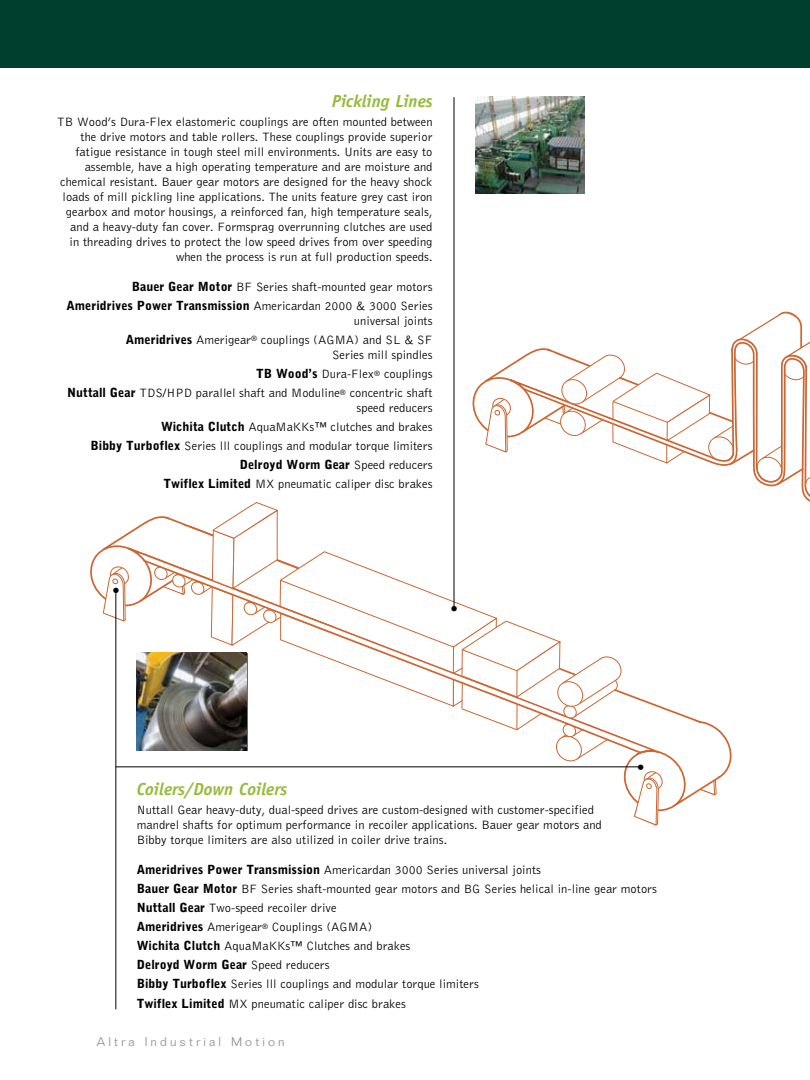
<style>
.page{position:relative;width:810px;height:1080px;background:#fff}
.page>*{position:absolute;margin:0;border:0;box-sizing:border-box;transform-origin:0 0}
.t1{font:italic 700 17.5px "Officina Sans Std";color:#96bb3b}
.t2{font:15px "Helvetica Neue LT Std";color:#000}
.t3{font:300 12.5px/19px "Bell Gothic Std";color:#000;text-align:right}
.t4{font:300 12.5px "Folio Std";letter-spacing:.25em;color:#939598}
.s1{font-weight:900}
</style>
<div class="page">
<svg style="left:90px;top:305px;width:720px;height:521px"></svg>
<div style="left:0;top:0;width:810px;height:68px;background:#003e2d"></div>
<img style="left:475px;top:97px;width:110px;height:97px">
<img style="left:137px;top:653px;width:110px;height:97px">
<hr style="left:454px;top:97px;width:1px;height:512px;background:#000">
<hr style="left:116px;top:592px;width:1px;height:417px;background:#000">
<hr style="left:116px;top:767px;width:524px;height:1px;background:#000">
<h1 class="t1" style="left:332px;top:90px;width:102px">Pickling Lines</h1>
<p class="t3" style="left:57px;top:115px;width:377px;line-height:15px">TB Wood’s Dura-Flex elastomeric couplings are often mounted between the drive motors and table rollers. These couplings provide superior fatigue resistance in tough steel mill environments. Units are easy to assemble, have a high operating temperature and are moisture and chemical resistant. Bauer gear motors are designed for the heavy shock loads of mill pickling line applications. The units feature grey cast iron gearbox and motor housings, a reinforced fan, high temperature seals, and a heavy-duty fan cover. Formsprag overrunning clutches are used<br>in threading drives to protect the low speed drives from over speeding when the process is run at full production speeds.</p>
<p class="t3" style="left:67px;top:278px;width:368px"><span class="s1">Bauer Gear Motor</span> BF Series shaft-mounted gear motors<br><span class="s1">Ameridrives Power Transmission</span> Americardan 2000 &amp; 3000 Series</p>
<p class="t3" style="left:126px;top:312px;width:308px">universal joints<br><span class="s1">Ameridrives</span> Amerigear<sup>®</sup> couplings (AGMA) and SL &amp; SF</p>
<p class="t3" style="left:67px;top:346px;width:367px">Series mill spindles<br><span class="s1">TB Wood’s</span> Dura-Flex<sup>®</sup> couplings<br><span class="s1">Nuttall Gear</span> TDS/HPD parallel shaft and Moduline<sup>®</sup> concentric shaft</p>
<p class="t3" style="left:91px;top:399px;width:344px">speed reducers<br><span class="s1">Wichita Clutch</span> AquaMaKKs™ clutches and brakes<br><span class="s1">Bibby Turboflex</span> Series lll couplings and modular torque limiters <span class="s1">Delroyd Worm Gear</span> Speed reducers<br><span class="s1">Twiflex Limited</span> MX pneumatic caliper disc brakes</p>
<p class="t2" style="left:120px;top:599px;width:9px;rotate:-180deg">•</p>
<p class="t2" style="left:450px;top:599px;width:9px">•</p>
<p class="t2" style="left:632px;top:771px;width:9px;rotate:-90deg">•</p>
<h1 class="t1" style="left:137px;top:779px;width:152px">Coilers/Down Coilers</h1>
<p class="t3" style="left:137px;top:803px;width:467px;line-height:15px;text-align:left">Nuttall Gear heavy-duty, dual-speed drives are custom-designed with customer-specified mandrel shafts for optimum performance in recoiler applications. Bauer gear motors and<br>Bibby torque limiters are also utilized in coiler drive trains.</p>
<p class="t3" style="left:137px;top:861px;width:522px;text-align:left"><span class="s1">Ameridrives Power Transmission</span> Americardan 3000 Series universal joints<br><span class="s1">Bauer Gear Motor</span> BF Series shaft-mounted gear motors and BG Series helical in-line gear motors <span class="s1">Nuttall Gear</span> Two-speed recoiler drive<br><span class="s1">Ameridrives</span> Amerigear<sup>®</sup> Couplings (AGMA)<br><span class="s1">Wichita Clutch</span> AquaMaKKs™ Clutches and brakes<br><span class="s1">Delroyd Worm Gear</span> Speed reducers<br><span class="s1">Bibby Turboflex</span> Series lll couplings and modular torque limiters<br><span class="s1">Twiflex Limited</span> MX pneumatic caliper disc brakes</p>
<p class="t4" style="left:97px;top:1034px;width:189px">Altra Industrial Motion</p>
</div>
